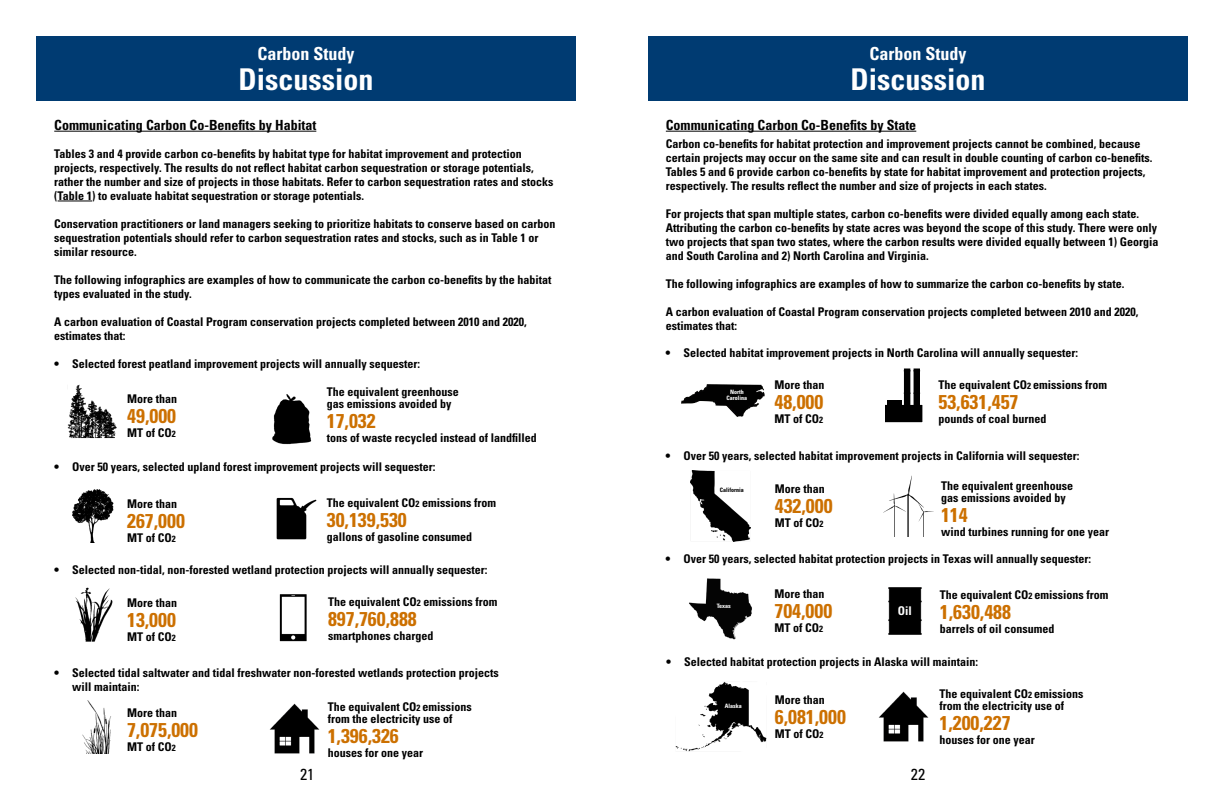
<style>
.page{position:relative;width:1224px;height:792px;background:#fff}
.page>*{position:absolute;margin:0;border:0;box-sizing:border-box;transform-origin:0 0}
.t1{font:700 condensed 30px "Univers";color:#fff}
.t2{font:700 condensed 20px "Univers";color:#cc7000}
.t3{font:700 condensed 18px "Univers";color:#fff}
.t4{font:condensed 16px "Univers";color:#000}
.t5{font:700 condensed 14px "Univers";color:#000}
.t6{font:700 condensed 12px/14px "Univers";color:#000}
.t7{font:700 condensed 12px "Univers";color:#fff}
.t8{font:700 condensed 6px/6px "Univers";color:#fff;text-align:center}
.t9{font:700 condensed 6px "Univers";color:#000}
.s1{font-size:9px}
</style>
<div class="page">
<hr style="left:666px;top:131px;width:250px;height:1px;background:#000">
<hr style="left:54px;top:131px;width:262px;height:1px;background:#000">
<hr style="left:58px;top:201px;width:34px;height:1px;background:#000">
<div style="left:36px;top:36px;width:540px;height:65px;background:#003b72"></div>
<div style="left:648px;top:36px;width:540px;height:65px;background:#003b72"></div>
<img style="left:272px;top:394px;width:40px;height:51px">
<img style="left:68px;top:385px;width:49px;height:53px">
<img style="left:72px;top:490px;width:42px;height:52px">
<img style="left:75px;top:587px;width:38px;height:55px">
<img style="left:276px;top:498px;width:41px;height:42px">
<img style="left:279px;top:594px;width:28px;height:48px">
<img style="left:82px;top:701px;width:29px;height:52px">
<img style="left:269px;top:704px;width:50px;height:50px">
<img style="left:682px;top:384px;width:83px;height:32px">
<div style="left:884px;top:404px;width:39px;height:19px;background:#000"></div>
<div style="left:884px;top:404px;width:39px;height:19px;border:1px solid #fff"></div>
<div style="left:904px;top:369px;width:6px;height:45px;background:#000"></div>
<div style="left:914px;top:369px;width:5px;height:45px;background:#000"></div>
<div style="left:914px;top:369px;width:6px;height:46px;border:1px solid #000"></div>
<div style="left:887px;top:400px;width:15px;height:10px;background:#000"></div>
<img style="left:675px;top:681px;width:92px;height:71px">
<img style="left:879px;top:691px;width:49px;height:51px">
<img style="left:888px;top:587px;width:34px;height:48px">
<img style="left:689px;top:578px;width:63px;height:62px">
<img style="left:691px;top:470px;width:60px;height:72px">
<img style="left:883px;top:475px;width:51px;height:62px">
<h3 class="t3" style="left:258px;top:43px;width:99px">Carbon Study</h3>
<h1 class="t1" style="left:239px;top:61px;width:136px">Discussion</h1>
<p class="t5" style="left:54px;top:116px;width:264px">Communicating Carbon Co-Benefits by Habitat</p>
<p class="t6" style="left:54px;top:146px;width:501px">Tables 3 and 4 provide carbon co-benefits by habitat type for habitat improvement and protection projects, respectively. The results do not reflect habitat carbon sequestration or storage potentials, rather the number and size of projects in those habitats. Refer to carbon sequestration rates and stocks (Table 1) to evaluate habitat sequestration or storage potentials.</p>
<p class="t6" style="left:54px;top:216px;width:503px">Conservation practitioners or land managers seeking to prioritize habitats to conserve based on carbon sequestration potentials should refer to carbon sequestration rates and stocks, such as in Table 1 or similar resource.</p>
<p class="t6" style="left:54px;top:272px;width:499px">The following infographics are examples of how to communicate the carbon co-benefits by the habitat types evaluated in the study.</p>
<p class="t6" style="left:54px;top:314px;width:474px">A carbon evaluation of Coastal Program conservation projects completed between 2010 and 2020, estimates that:</p>
<p class="t6" style="left:54px;top:356px;width:367px">• Selected forest peatland improvement projects will annually sequester:</p>
<p class="t6" style="left:127px;top:392px;width:51px">More than</p>
<p class="t2" style="left:127px;top:404px;width:50px">49,000</p>
<p class="t6" style="left:127px;top:426px;width:50px">MT of CO<span class="s1">2</span></p>
<p class="t6" style="left:327px;top:385px;width:133px">The equivalent greenhouse</p>
<p class="t6" style="left:327px;top:397px;width:126px">gas emissions avoided by</p>
<p class="t2" style="left:327px;top:409px;width:50px">17,032</p>
<p class="t6" style="left:327px;top:431px;width:211px">tons of waste recycled instead of landfilled</p>
<p class="t6" style="left:54px;top:459px;width:383px">• Over 50 years, selected upland forest improvement projects will sequester:</p>
<p class="t6" style="left:127px;top:497px;width:51px">More than</p>
<p class="t2" style="left:127px;top:509px;width:59px">267,000</p>
<p class="t6" style="left:127px;top:531px;width:50px">MT of CO<span class="s1">2</span></p>
<p class="t6" style="left:327px;top:495px;width:171px">The equivalent CO<span class="s1">2</span> emissions from</p>
<p class="t2" style="left:327px;top:507px;width:81px">30,139,530</p>
<p class="t6" style="left:327px;top:529px;width:147px">gallons of gasoline consumed</p>
<p class="t6" style="left:54px;top:563px;width:435px">• Selected non-tidal, non-forested wetland protection projects will annually sequester:</p>
<p class="t6" style="left:127px;top:595px;width:51px">More than</p>
<p class="t2" style="left:127px;top:607px;width:50px">13,000</p>
<p class="t6" style="left:127px;top:629px;width:50px">MT of CO<span class="s1">2</span></p>
<p class="t6" style="left:328px;top:595px;width:171px">The equivalent CO<span class="s1">2</span> emissions from</p>
<p class="t2" style="left:328px;top:607px;width:90px">897,760,888</p>
<p class="t6" style="left:328px;top:629px;width:107px">smartphones charged</p>
<p class="t6" style="left:54px;top:666px;width:446px">• Selected tidal saltwater and tidal freshwater non-forested wetlands protection projects</p>
<p class="t6" style="left:72px;top:680px;width:69px">will maintain:</p>
<p class="t6" style="left:127px;top:705px;width:51px">More than</p>
<p class="t2" style="left:127px;top:717px;width:73px">7,075,000</p>
<p class="t6" style="left:127px;top:739px;width:50px">MT of CO<span class="s1">2</span></p>
<h3 class="t4" style="left:300px;top:765px;width:16px">21</h3>
<p class="t6" style="left:328px;top:699px;width:145px">The equivalent CO<span class="s1">2</span> emissions</p>
<p class="t6" style="left:328px;top:711px;width:126px">from the electricity use of</p>
<p class="t2" style="left:328px;top:723px;width:73px">1,396,326</p>
<p class="t6" style="left:328px;top:745px;width:97px">houses for one year</p>
<h3 class="t3" style="left:870px;top:43px;width:99px">Carbon Study</h3>
<h1 class="t1" style="left:851px;top:61px;width:136px">Discussion</h1>
<p class="t5" style="left:666px;top:116px;width:252px">Communicating Carbon Co-Benefits by State</p>
<p class="t6" style="left:666px;top:136px;width:488px">Carbon co-benefits for habitat protection and improvement projects cannot be combined, because certain projects may occur on the same site and can result in double counting of carbon co-benefits.</p>
<p class="t6" style="left:666px;top:164px;width:481px">Tables 5 and 6 provide carbon co-benefits by state for habitat improvement and protection projects, respectively. The results reflect the number and size of projects in each states.</p>
<p class="t6" style="left:666px;top:206px;width:494px">For projects that span multiple states, carbon co-benefits were divided equally among each state.<br>Attributing the carbon co-benefits by state acres was beyond the scope of this study. There were only two projects that span two states, where the carbon results were divided equally between 1) Georgia and South Carolina and 2) North Carolina and Virginia.</p>
<p class="t6" style="left:666px;top:276px;width:460px">The following infographics are examples of how to summarize the carbon co-benefits by state.</p>
<p class="t6" style="left:666px;top:304px;width:474px">A carbon evaluation of Coastal Program conservation projects completed between 2010 and 2020, estimates that:</p>
<p class="t6" style="left:666px;top:346px;width:414px">• Selected habitat improvement projects in North Carolina will annually sequester:</p>
<p class="t8" style="left:727px;top:389px;width:22px">North<br>Carolina</p>
<p class="t6" style="left:775px;top:378px;width:51px">More than</p>
<p class="t2" style="left:775px;top:390px;width:50px">48,000</p>
<p class="t6" style="left:775px;top:412px;width:50px">MT of CO<span class="s1">2</span></p>
<p class="t6" style="left:939px;top:378px;width:170px">The equivalent CO<span class="s1">2</span> emissions from</p>
<p class="t2" style="left:939px;top:390px;width:81px">53,631,457</p>
<p class="t6" style="left:939px;top:412px;width:109px">pounds of coal burned</p>
<p class="t6" style="left:666px;top:449px;width:415px">• Over 50 years, selected habitat improvement projects in California will sequester:</p>
<p class="t9" style="left:720px;top:486px;width:26px">California</p>
<p class="t6" style="left:775px;top:482px;width:51px">More than</p>
<p class="t2" style="left:775px;top:494px;width:59px">432,000</p>
<p class="t6" style="left:775px;top:516px;width:50px">MT of CO<span class="s1">2</span></p>
<p class="t6" style="left:941px;top:479px;width:133px">The equivalent greenhouse</p>
<p class="t6" style="left:941px;top:491px;width:126px">gas emissions avoided by</p>
<p class="t2" style="left:941px;top:503px;width:28px">114</p>
<p class="t6" style="left:941px;top:525px;width:169px">wind turbines running for one year</p>
<p class="t6" style="left:666px;top:552px;width:427px">• Over 50 years, selected habitat protection projects in Texas will annually sequester:</p>
<p class="t8" style="left:717px;top:603px;width:16px">Texas</p>
<p class="t6" style="left:775px;top:587px;width:51px">More than</p>
<p class="t2" style="left:775px;top:598px;width:59px">704,000</p>
<p class="t6" style="left:775px;top:621px;width:50px">MT of CO<span class="s1">2</span></p>
<p class="t7" style="left:898px;top:603px;width:16px">Oil</p>
<p class="t6" style="left:940px;top:587px;width:170px">The equivalent CO<span class="s1">2</span> emissions from</p>
<p class="t2" style="left:940px;top:599px;width:73px">1,630,488</p>
<p class="t6" style="left:940px;top:621px;width:116px">barrels of oil consumed</p>
<p class="t6" style="left:666px;top:655px;width:314px">• Selected habitat protection projects in Alaska will maintain:</p>
<p class="t8" style="left:725px;top:703px;width:18px">Alaska</p>
<p class="t6" style="left:775px;top:693px;width:51px">More than</p>
<p class="t2" style="left:775px;top:705px;width:73px">6,081,000</p>
<p class="t6" style="left:775px;top:727px;width:50px">MT of CO<span class="s1">2</span></p>
<h3 class="t4" style="left:911px;top:765px;width:16px">22</h3>
<p class="t6" style="left:940px;top:687px;width:145px">The equivalent CO<span class="s1">2</span> emissions</p>
<p class="t6" style="left:940px;top:699px;width:126px">from the electricity use of</p>
<p class="t2" style="left:940px;top:710px;width:73px">1,200,227</p>
<p class="t6" style="left:940px;top:733px;width:97px">houses for one year</p>
</div>
